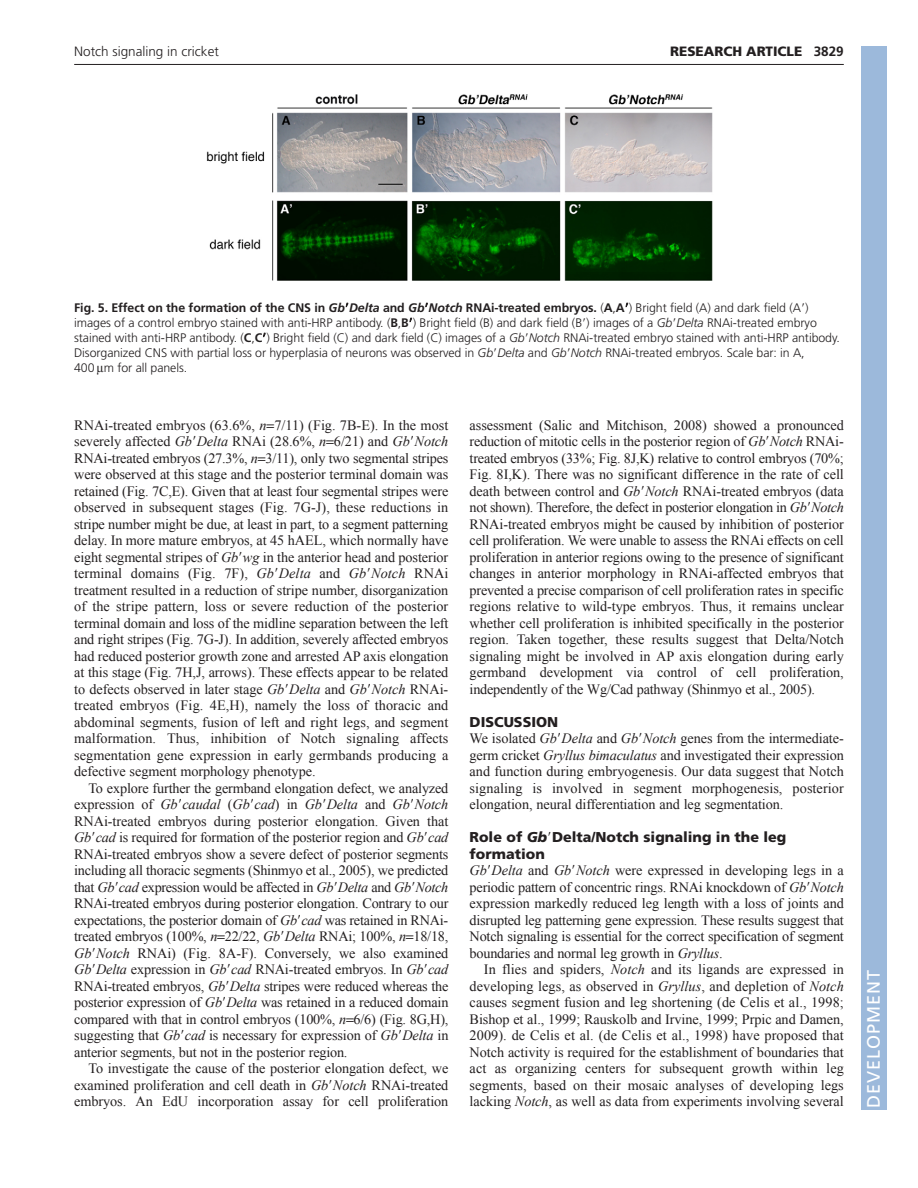
<style>
.page{position:relative;width:918px;height:1188px;background:#fff}
.page>*{position:absolute;margin:0;border:0;box-sizing:border-box;transform-origin:0 0}
.t1{font:18px "Frutiger LT Std";letter-spacing:.055em;color:#fff}
.t2{font:14.25px/16.5px "Times New Roman";letter-spacing:-.005em;color:#231f20;text-align:justify}
.t3{font:900 14.25px/16.5px "Frutiger LT Std";color:#231f20}
.t4{font:300 13.5px "Frutiger LT Std";color:#231f20}
.t5{font:900 13.5px "Frutiger LT Std";color:#231f20}
.t6{font:300 12.3px/15px "Frutiger LT Std";letter-spacing:-.005em;color:#231f20}
.s1{font-weight:700}
.s2{font-weight:700;font-style:italic}
.s3{font-family:"Mathematical Pi One";font-weight:400}
.s4{font-style:italic}
.s5{font-family:"Mathematical Pi One"}
</style>
<div class="page">
<hr style="left:74px;top:64px;width:770px;height:1px;background:#231f20">
<img style="left:206px;top:94px;width:507px;height:187px">
<div style="left:861px;top:46px;width:25px;height:1064px;background:#9cb9db"></div>
<p class="t4" style="left:74px;top:46px;width:146px">Notch signaling in cricket</p>
<p class="t5" style="left:670px;top:46px;width:175px">RESEARCH ARTICLE <span class="s1">3829</span></p>
<p class="t6" style="left:74px;top:301px;width:767px"><span class="s1">Fig. 5. Effect on the formation of the CNS in</span> <span class="s2">Gb</span><span class="s3">-</span><span class="s2">Delta</span> <span class="s1">and</span> <span class="s2">Gb</span><span class="s3">-</span><span class="s2">Notch</span> <span class="s1">RNAi-treated embryos.</span> (<span class="s1">A</span>,<span class="s1">A</span><span class="s3">-</span>) Bright field (A) and dark field (A<span class="s3">-</span>) images of a control embryo stained with anti-HRP antibody. (<span class="s1">B</span>,<span class="s1">B</span><span class="s3">-</span>) Bright field (B) and dark field (B<span class="s3">-</span>) images of a <span class="s4">Gb</span><span class="s3">-</span><span class="s4">Delta</span> RNAi-treated embryo stained with anti-HRP antibody. (<span class="s1">C</span>,<span class="s1">C</span><span class="s3">-</span>) Bright field (C) and dark field (C) images of a <span class="s4">Gb</span><span class="s3">-</span><span class="s4">Notch</span> RNAi-treated embryo stained with anti-HRP antibody.<br>Disorganized CNS with partial loss or hyperplasia of neurons was observed in <span class="s4">Gb</span><span class="s3">-</span><span class="s4">Delta</span> and <span class="s4">Gb</span><span class="s3">-</span><span class="s4">Notch</span> RNAi-treated embryos. Scale bar: in A,<br>400 m for all panels.</p>
<p class="t2" style="left:74px;top:417px;width:376px">RNAi-treated embryos (63.6%, <span class="s4">n</span> 7/11) (Fig. 7B-E). In the most severely affected <span class="s4">Gb</span><span class="s5">-</span><span class="s4">Delta</span> RNAi (28.6%, <span class="s4">n</span> 6/21) and <span class="s4">Gb</span><span class="s5">-</span><span class="s4">Notch </span>RNAi-treated embryos (27.3%, <span class="s4">n</span> 3/11), only two segmental stripes were observed at this stage and the posterior terminal domain was retained (Fig. 7C,E). Given that at least four segmental stripes were observed in subsequent stages (Fig. 7G-J), these reductions in stripe number might be due, at least in part, to a segment patterning delay. In more mature embryos, at 45 hAEL, which normally have eight segmental stripes of <span class="s4">Gb</span><span class="s5">-</span><span class="s4">wg</span> in the anterior head and posterior terminal domains (Fig. 7F), <span class="s4">Gb</span><span class="s5">-</span><span class="s4">Delta</span> and <span class="s4">Gb</span><span class="s5">-</span><span class="s4">Notch</span> RNAi treatment resulted in a reduction of stripe number, disorganization of the stripe pattern, loss or severe reduction of the posterior terminal domain and loss of the midline separation between the left and right stripes (Fig. 7G-J). In addition, severely affected embryos had reduced posterior growth zone and arrested AP axis elongation at this stage (Fig. 7H,J, arrows). These effects appear to be related to defects observed in later stage <span class="s4">Gb</span><span class="s5">-</span><span class="s4">Delta</span> and <span class="s4">Gb</span><span class="s5">-</span><span class="s4">Notch</span> RNAi&shy;treated embryos (Fig. 4E,H), namely the loss of thoracic and abdominal segments, fusion of left and right legs, and segment malformation. Thus, inhibition of Notch signaling affects segmentation gene expression in early germbands producing a defective segment morphology phenotype.</p>
<p class="t2" style="left:74px;top:780px;width:376px;text-indent:14px">To explore further the germband elongation defect, we analyzed expression of <span class="s4">Gb</span><span class="s5">-</span><span class="s4">caudal</span> (<span class="s4">Gb</span><span class="s5">-</span><span class="s4">cad</span>) in <span class="s4">Gb</span><span class="s5">-</span><span class="s4">Delta</span> and <span class="s4">Gb</span><span class="s5">-</span><span class="s4">Notch </span>RNAi-treated embryos during posterior elongation. Given that <span class="s4">Gb</span><span class="s5">-</span><span class="s4">cad</span> is required for formation of the posterior region and <span class="s4">Gb</span><span class="s5">-</span><span class="s4">cad </span>RNAi-treated embryos show a severe defect of posterior segments including all thoracic segments (Shinmyo et al., 2005), we predicted that <span class="s4">Gb</span><span class="s5">-</span><span class="s4">cad</span> expression would be affected in <span class="s4">Gb</span><span class="s5">-</span><span class="s4">Delta</span> and <span class="s4">Gb</span><span class="s5">-</span><span class="s4">Notch </span>RNAi-treated embryos during posterior elongation. Contrary to our expectations, the posterior domain of <span class="s4">Gb</span><span class="s5">-</span><span class="s4">cad</span> was retained in RNAi&shy;treated embryos (100%, <span class="s4">n</span> 22/22, <span class="s4">Gb</span><span class="s5">-</span><span class="s4">Delta</span> RNAi; 100%, <span class="s4">n</span> 18/18, <span class="s4">Gb</span><span class="s5">-</span><span class="s4">Notch</span> RNAi) (Fig. 8A-F). Conversely, we also examined <span class="s4">Gb</span><span class="s5">-</span><span class="s4">Delta</span> expression in <span class="s4">Gb</span><span class="s5">-</span><span class="s4">cad</span> RNAi-treated embryos. In <span class="s4">Gb</span><span class="s5">-</span><span class="s4">cad </span>RNAi-treated embryos, <span class="s4">Gb</span><span class="s5">-</span><span class="s4">Delta</span> stripes were reduced whereas the posterior expression of <span class="s4">Gb</span><span class="s5">-</span><span class="s4">Delta</span> was retained in a reduced domain compared with that in control embryos (100%, <span class="s4">n</span> 6/6) (Fig. 8G,H), suggesting that <span class="s4">Gb</span><span class="s5">-</span><span class="s4">cad</span> is necessary for expression of <span class="s4">Gb</span><span class="s5">-</span><span class="s4">Delta</span> in anterior segments, but not in the posterior region.</p>
<p class="t2" style="left:74px;top:1060px;width:376px;text-indent:14px">To investigate the cause of the posterior elongation defect, we examined proliferation and cell death in <span class="s4">Gb</span><span class="s5">-</span><span class="s4">Notch</span> RNAi-treated embryos. An EdU incorporation assay for cell proliferation</p>
<p class="t2" style="left:470px;top:417px;width:376px">assessment (Salic and Mitchison, 2008) showed a pronounced reduction of mitotic cells in the posterior region of <span class="s4">Gb</span><span class="s5">-</span><span class="s4">Notch</span> RNAi&shy;treated embryos (33%; Fig. 8J,K) relative to control embryos (70%; Fig. 8I,K). There was no significant difference in the rate of cell death between control and <span class="s4">Gb</span><span class="s5">-</span><span class="s4">Notch</span> RNAi-treated embryos (data not shown). Therefore, the defect in posterior elongation in <span class="s4">Gb</span><span class="s5">-</span><span class="s4">Notch </span>RNAi-treated embryos might be caused by inhibition of posterior cell proliferation. We were unable to assess the RNAi effects on cell proliferation in anterior regions owing to the presence of significant changes in anterior morphology in RNAi-affected embryos that prevented a precise comparison of cell proliferation rates in specific regions relative to wild-type embryos. Thus, it remains unclear whether cell proliferation is inhibited specifically in the posterior region. Taken together, these results suggest that Delta/Notch signaling might be involved in AP axis elongation during early germband development via control of cell proliferation, independently of the Wg/Cad pathway (Shinmyo et al., 2005).</p>
<p class="t3" style="left:470px;top:715px;width:90px">DISCUSSION</p>
<p class="t2" style="left:470px;top:730px;width:376px">We isolated <span class="s4">Gb</span><span class="s5">-</span><span class="s4">Delta</span> and <span class="s4">Gb</span><span class="s5">-</span><span class="s4">Notch</span> genes from the intermediate&shy;germ cricket <span class="s4">Gryllus bimaculatus</span> and investigated their expression and function during embryogenesis. Our data suggest that Notch signaling is involved in segment morphogenesis, posterior elongation, neural differentiation and leg segmentation.</p>
<p class="t3" style="left:470px;top:830px;width:318px">Role of <span class="s4">Gb</span><span class="s3">-</span>Delta/Notch signaling in the leg formation</p>
<p class="t2" style="left:470px;top:862px;width:376px"><span class="s4">Gb</span><span class="s5">-</span><span class="s4">Delta</span> and <span class="s4">Gb</span><span class="s5">-</span><span class="s4">Notch</span> were expressed in developing legs in a periodic pattern of concentric rings. RNAi knockdown of <span class="s4">Gb</span><span class="s5">-</span><span class="s4">Notch </span>expression markedly reduced leg length with a loss of joints and disrupted leg patterning gene expression. These results suggest that Notch signaling is essential for the correct specification of segment boundaries and normal leg growth in <span class="s4">Gryllus</span>.</p>
<p class="t2" style="left:470px;top:961px;width:376px;text-indent:14px">In flies and spiders, <span class="s4">Notch</span> and its ligands are expressed in developing legs, as observed in <span class="s4">Gryllus</span>, and depletion of <span class="s4">Notch </span>causes segment fusion and leg shortening (de Celis et al., 1998; Bishop et al., 1999; Rauskolb and Irvine, 1999; Prpic and Damen, 2009). de Celis et al. (de Celis et al., 1998) have proposed that Notch activity is required for the establishment of boundaries that act as organizing centers for subsequent growth within leg segments, based on their mosaic analyses of developing legs lacking <span class="s4">Notch</span>, as well as data from experiments involving several</p>
<p class="t1" style="left:863px;top:1108px;width:140px;rotate:-90deg">DEVELOPMENT</p>
</div>
